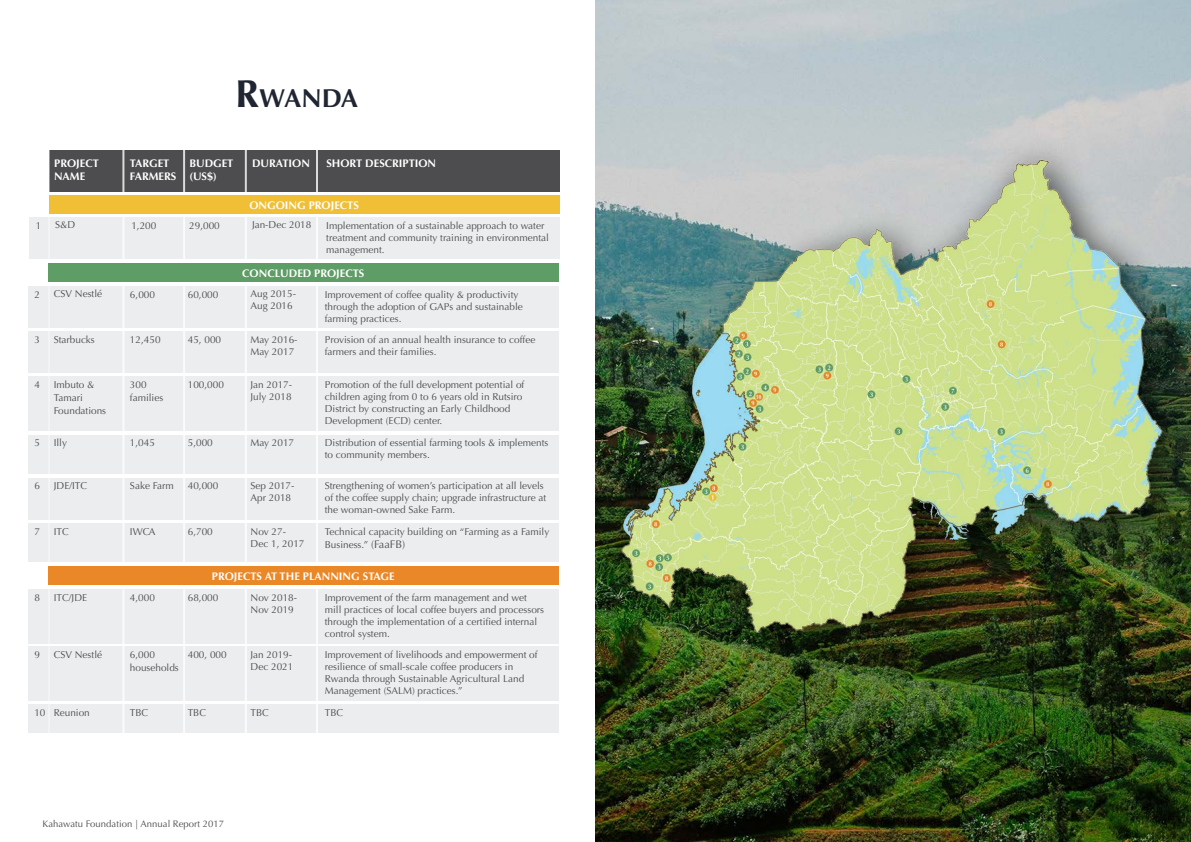
<style>
.page{position:relative;width:1191px;height:842px;background:#fff}
.page>*{position:absolute;margin:0;border:0;box-sizing:border-box;transform-origin:0 0}
.t1{font:700 26px "Optima";letter-spacing:-.015em;color:#202533}
.t2{font:700 11px/13px "Optima";color:#fff}
.t3{font:10px/12px "Optima";color:#4d4d4f}
.t4{font:9.5px "Optima";letter-spacing:.005em;color:#4d4d4f}
.s1{font-size:39px}
.s2{font-size:11px}
</style>
<div class="page">
<div style="left:28px;top:523px;width:530px;height:39px;background:#ebedee"></div>
<div style="left:28px;top:478px;width:530px;height:41px;background:#ebedee"></div>
<img style="left:595px;top:0;width:596px;height:842px">
<div style="left:600px;top:138px;width:591px;height:529px;background:#000;opacity:.68"></div>
<img style="left:612px;top:148px;width:562px;height:491px">
<div style="left:28px;top:704px;width:530px;height:29px;background:#ebedee"></div>
<div style="left:28px;top:647px;width:530px;height:54px;background:#ebedee"></div>
<div style="left:28px;top:589px;width:530px;height:54px;background:#ebedee"></div>
<div style="left:28px;top:435px;width:530px;height:38px;background:#ebedee"></div>
<div style="left:28px;top:377px;width:530px;height:54px;background:#ebedee"></div>
<div style="left:28px;top:332px;width:530px;height:41px;background:#ebedee"></div>
<div style="left:28px;top:286px;width:530px;height:41px;background:#ebedee"></div>
<div style="left:30px;top:217px;width:530px;height:41px;background:#ebedee"></div>
<div style="left:50px;top:150px;width:510px;height:41px;background:#4d4d4f"></div>
<hr style="left:49px;top:149px;width:1px;height:633px;background:#fff">
<hr style="left:122px;top:139px;width:2px;height:632px;background:#fff">
<hr style="left:183px;top:141px;width:2px;height:619px;background:#fff">
<hr style="left:245px;top:149px;width:2px;height:622px;background:#fff">
<hr style="left:316px;top:149px;width:2px;height:622px;background:#fff">
<div style="left:50px;top:195px;width:510px;height:19px;background:#f0bf35"></div>
<div style="left:48px;top:263px;width:510px;height:19px;background:#5e9d65"></div>
<div style="left:48px;top:566px;width:510px;height:19px;background:#ea8727"></div>
<h1 class="t1" style="left:235px;top:83px;width:125px"><span class="s1">R</span>WANDA</h1>
<p class="t2" style="left:54px;top:157px;width:46px">PROJECT<br>NAME</p>
<p class="t2" style="left:130px;top:157px;width:48px">TARGET<br>FARMERS</p>
<p class="t2" style="left:189px;top:157px;width:46px">BUDGET (US$)</p>
<p class="t2" style="left:252px;top:157px;width:59px">DURATION</p>
<p class="t2" style="left:326px;top:157px;width:111px">SHORT DESCRIPTION</p>
<p class="t2" style="left:249px;top:199px;width:111px">ONGOING PROJECTS</p>
<p class="t3" style="left:36px;top:219px;width:7px">1</p>
<p class="t3" style="left:55px;top:219px;width:21px">S&amp;D</p>
<p class="t3" style="left:131px;top:219px;width:27px">1,200</p>
<p class="t3" style="left:189px;top:219px;width:32px">29,000</p>
<p class="t3" style="left:252px;top:219px;width:61px">Jan-Dec 2018</p>
<p class="t3" style="left:326px;top:219px;width:224px">Implementation of a sustainable approach to water treatment and community training in environmental management.</p>
<p class="t3" style="left:34px;top:288px;width:7px">2</p>
<p class="t3" style="left:54px;top:288px;width:50px">CSV Nestlé</p>
<p class="t3" style="left:130px;top:288px;width:27px">6,000</p>
<p class="t3" style="left:188px;top:288px;width:32px">60,000</p>
<p class="t3" style="left:251px;top:288px;width:47px">Aug 2015-<br>Aug 2016</p>
<p class="t3" style="left:325px;top:288px;width:199px">Improvement of coffee quality &amp; productivity through the adoption of GAPs and sustainable farming practices.</p>
<p class="t3" style="left:34px;top:334px;width:7px">3</p>
<p class="t3" style="left:54px;top:334px;width:42px">Starbucks</p>
<p class="t3" style="left:130px;top:334px;width:32px">12,450</p>
<p class="t3" style="left:188px;top:334px;width:35px">45, 000</p>
<p class="t3" style="left:251px;top:334px;width:48px">May 2016-<br>May 2017</p>
<p class="t3" style="left:325px;top:334px;width:212px">Provision of an annual health insurance to coffee farmers and their families.</p>
<p class="t3" style="left:54px;top:378px;width:54px;line-height:13px">Imbuto &amp;<br>Tamari<br>Foundations</p>
<p class="t2" style="left:242px;top:267px;width:124px">CONCLUDED PROJECTS</p>
<p class="t3" style="left:34px;top:379px;width:7px">4</p>
<p class="t3" style="left:130px;top:378px;width:35px;line-height:13px">300 families</p>
<p class="t3" style="left:188px;top:379px;width:38px">100,000</p>
<p class="t3" style="left:250px;top:378px;width:43px">Jan 2017-<br>July 2018</p>
<p class="t3" style="left:325px;top:379px;width:201px">Promotion of the full development potential of children aging from 0 to 6 years old in Rutsiro District by constructing an Early Childhood Development (ECD) center.</p>
<p class="t3" style="left:34px;top:437px;width:7px">5</p>
<p class="t3" style="left:54px;top:437px;width:15px">Illy</p>
<p class="t3" style="left:130px;top:437px;width:27px">1,045</p>
<p class="t3" style="left:188px;top:437px;width:27px">5,000</p>
<p class="t3" style="left:250px;top:437px;width:45px">May 2017</p>
<p class="t3" style="left:325px;top:437px;width:225px">Distribution of essential farming tools &amp; implements to community members.</p>
<p class="t3" style="left:34px;top:480px;width:7px">6</p>
<p class="t3" style="left:54px;top:480px;width:35px">JDE/ITC</p>
<p class="t3" style="left:130px;top:480px;width:45px">Sake Farm</p>
<p class="t3" style="left:188px;top:480px;width:32px">40,000</p>
<p class="t3" style="left:251px;top:480px;width:45px">Sep 2017-<br>Apr 2018</p>
<p class="t3" style="left:325px;top:480px;width:223px">Strengthening of women’s participation at all levels of the coffee supply chain; upgrade infrastructure at the woman-owned Sake Farm.</p>
<p class="t3" style="left:34px;top:525px;width:7px">7</p>
<p class="t3" style="left:54px;top:525px;width:17px">ITC</p>
<p class="t3" style="left:130px;top:525px;width:27px">IWCA</p>
<p class="t3" style="left:188px;top:525px;width:27px">6,700</p>
<p class="t3" style="left:251px;top:525px;width:55px">Nov 27-<br>Dec 1, 2017</p>
<p class="t3" style="left:325px;top:525px;width:226px;line-height:13px">Technical capacity building on “Farming as a Family<br>Business.” <span class="s2">(FaaFB)</span></p>
<p class="t2" style="left:212px;top:570px;width:184px">PROJECTS AT THE PLANNING STAGE</p>
<p class="t3" style="left:34px;top:591px;width:7px">8</p>
<p class="t3" style="left:54px;top:591px;width:35px">ITC/JDE</p>
<p class="t3" style="left:130px;top:591px;width:27px">4,000</p>
<p class="t3" style="left:188px;top:591px;width:32px">68,000</p>
<p class="t3" style="left:250px;top:591px;width:48px">Nov 2018-<br>Nov 2019</p>
<p class="t3" style="left:325px;top:591px;width:221px">Improvement of the farm management and wet mill practices of local coffee buyers and processors through the implementation of a certified internal control system.</p>
<p class="t3" style="left:34px;top:649px;width:7px">9</p>
<p class="t3" style="left:54px;top:649px;width:50px">CSV Nestlé</p>
<p class="t3" style="left:130px;top:648px;width:50px;line-height:13px">6,000 households</p>
<p class="t3" style="left:188px;top:649px;width:40px">400, 000</p>
<p class="t3" style="left:250px;top:649px;width:44px">Jan 2019-<br>Dec 2021</p>
<p class="t3" style="left:325px;top:649px;width:214px">Improvement of livelihoods and empowerment of resilience of small-scale coffee producers in Rwanda through Sustainable Agricultural Land Management (SALM) practices.”</p>
<p class="t3" style="left:34px;top:706px;width:57px">10 Reunion</p>
<p class="t3" style="left:130px;top:706px;width:20px">TBC</p>
<p class="t3" style="left:188px;top:706px;width:20px">TBC</p>
<p class="t3" style="left:250px;top:706px;width:20px">TBC</p>
<p class="t3" style="left:325px;top:706px;width:20px">TBC</p>
<p class="t4" style="left:43px;top:818px;width:183px">Kahawatu Foundation | Annual Report 2017</p>
</div>
